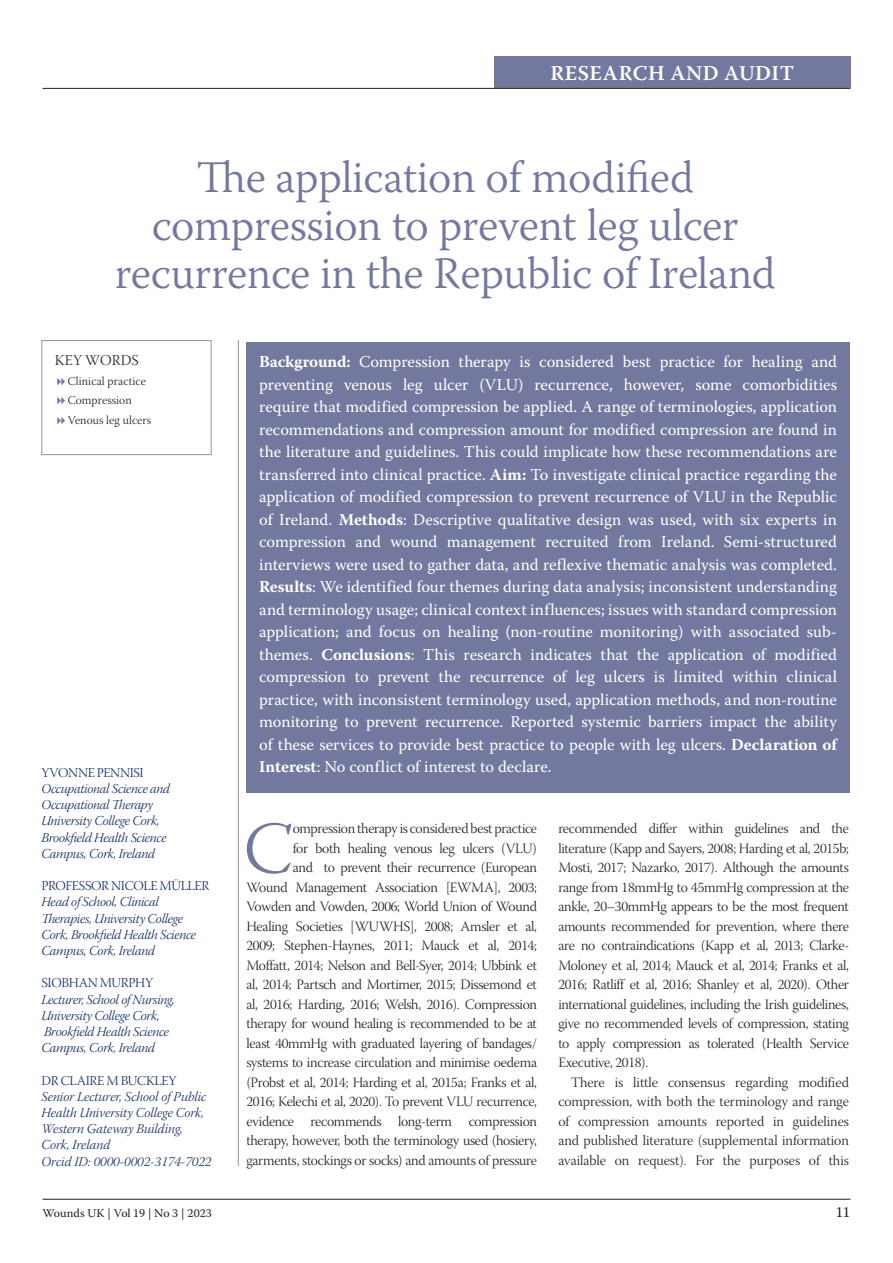
<style>
.page{position:relative;width:893px;height:1263px;background:#fff}
.page>*{position:absolute;margin:0;border:0;box-sizing:border-box;transform-origin:0 0}
.First_paragraph{font:73.35px "Warnock Pro Light Subh";color:#73789f}
.Article_title{font:300 45px/48px "Warnock Pro";letter-spacing:-.01em;color:#73789f;text-align:center}
.t1{font:600 21px "Warnock Pro";letter-spacing:.025em;color:#fff}
.Abstract{font:16.5px/22.5px "Warnock Pro";color:#fff;text-align:justify}
.t2{font:15px "Warnock Pro Light Subh";letter-spacing:.01em;color:#231f20}
.t3{font:15px "Warnock Pro";color:#231f20}
.First_paragraph-2{font:14.25px/19.5px "Warnock Pro Light Subh";letter-spacing:-.02em;color:#231f20;text-align:right}
.Paragraph_indented{font:14.25px/19.5px "Warnock Pro Light Subh";color:#231f20;text-align:justify}
.Author_s_details{font:13.5px/16.2px "Warnock Pro Light It Subh";letter-spacing:-.02em;color:#0f2d65}
.Author_s_details-2{font:13.5px/16.2px "Warnock Pro Light It Subh";color:#0f2d65}
.Author_s_details_nam{font:13.5px "Warnock Pro Light Subh";letter-spacing:-.025em;color:#0f2d65}
.t4{font:12px "Warnock Pro Light Subh";letter-spacing:.01em;color:#231f20}
.t5{font:12px "Warnock Pro";letter-spacing:-.005em;color:#231f20}
.s1{font-weight:700}
</style>
<div class="page">
<div style="left:494px;top:57px;width:356px;height:31px;background:#73789f"></div>
<hr style="left:43px;top:88px;width:807px;height:1px;background:#231f20">
<hr style="left:43px;top:1199px;width:807px;height:1px;background:#231f20">
<hr style="left:238px;top:340px;width:1px;height:826px;background:#939598">
<div style="left:246px;top:342px;width:604px;height:451px;background:#73789f"></div>
<div style="left:41px;top:340px;width:171px;height:115px;border:1px solid #939598"></div>
<p class="t1" style="left:550px;top:60px;width:245px">RESEARCH AND AUDIT</p>
<p class="Article_title" style="left:115px;top:152px;width:663px">The application of modified compression to prevent leg ulcer recurrence in the Republic of Ireland</p>
<p class="t2" style="left:55px;top:352px;width:85px">KEY WORDS</p>
<p class="t4" style="left:68px;top:374px;width:80px">Clinical practice</p>
<p class="t4" style="left:68px;top:394px;width:66px">Compression</p>
<p class="t4" style="left:68px;top:413px;width:85px">Venous leg ulcers</p>
<p class="Author_s_details_nam" style="left:42px;top:765px;width:104px">YVONNE PENNISI</p>
<p class="Author_s_details" style="left:41px;top:782px;width:130px">Occupational Science and<br>Occupational Therapy<br>University College Cork,<br>Brookfield Health Science<br>Campus, Cork, Ireland</p>
<p class="Author_s_details_nam" style="left:42px;top:878px;width:169px">PROFESSOR NICOLE MÜLLER</p>
<p class="Author_s_details" style="left:41px;top:895px;width:156px">Head of School, Clinical<br>Therapies, University College<br>Cork, Brookfield Health Science<br>Campus, Cork, Ireland</p>
<p class="Author_s_details_nam" style="left:42px;top:976px;width:113px">SIOBHAN MURPHY</p>
<p class="Author_s_details" style="left:41px;top:992px;width:135px">Lecturer, School of Nursing,<br>University College Cork,<br>Brookfield Health Science<br>Campus, Cork, Ireland</p>
<p class="Author_s_details_nam" style="left:42px;top:1073px;width:137px">DR CLAIRE M BUCKLEY</p>
<p class="Author_s_details-2" style="left:41px;top:1090px;width:166px">Senior Lecturer, School of Public<br>Health University College Cork,<br>Western Gateway Building,<br>Cork, Ireland</p>
<p class="Author_s_details-2" style="left:41px;top:1154px;width:172px">Orcid ID: 0000-0002-3174-7022</p>
<p class="Abstract" style="left:259px;top:350px;width:579px"><span class="s1">Background:</span> Compression therapy is considered best practice for healing and preventing venous leg ulcer (VLU) recurrence, however, some comorbidities require that modified compression be applied. A range of terminologies, application recommendations and compression amount for modified compression are found in the literature and guidelines. This could implicate how these recommendations are transferred into clinical practice. <span class="s1">Aim:</span> To investigate clinical practice regarding the application of modified compression to prevent recurrence of VLU in the Republic of Ireland. <span class="s1">Methods</span>: Descriptive qualitative design was used, with six experts in compression and wound management recruited from Ireland. Semi-structured interviews were used to gather data, and reflexive thematic analysis was completed.<br><span class="s1">Results</span>: We identified four themes during data analysis; inconsistent understanding and terminology usage; clinical context influences; issues with standard compression application; and focus on healing (non-routine monitoring) with associated sub&shy;themes. <span class="s1">Conclusions</span>: This research indicates that the application of modified compression to prevent the recurrence of leg ulcers is limited within clinical practice, with inconsistent terminology used, application methods, and non-routine monitoring to prevent recurrence. Reported systemic barriers impact the ability of these services to provide best practice to people with leg ulcers. <span class="s1">Declaration of Interest</span>: No conflict of interest to declare.</p>
<p class="First_paragraph" style="left:244px;top:809px;width:50px">C</p>
<p class="First_paragraph-2" style="left:246px;top:821px;width:292px">ompression therapy is considered best practice<br>for both healing venous leg ulcers (VLU)<br>and to prevent their recurrence (European<br>Wound Management Association [EWMA], 2003; Vowden and Vowden, 2006; World Union of Wound Healing Societies [WUWHS], 2008; Amsler et al, 2009; Stephen-Haynes, 2011; Mauck et al, 2014; Moffatt, 2014; Nelson and Bell-Syer, 2014; Ubbink et al, 2014; Partsch and Mortimer, 2015; Dissemond et al, 2016; Harding, 2016; Welsh, 2016). Compression therapy for wound healing is recommended to be at least 40mmHg with graduated layering of bandages/ systems to increase circulation and minimise oedema (Probst et al, 2014; Harding et al, 2015a; Franks et al, 2016; Kelechi et al, 2020). To prevent VLU recurrence, evidence recommends long-term compression therapy, however, both the terminology used (hosiery, garments, stockings or socks) and amounts of pressure</p>
<p class="First_paragraph-2" style="left:558px;top:821px;width:292px;text-align:justify">recommended differ within guidelines and the literature (Kapp and Sayers, 2008; Harding et al, 2015b; Mosti, 2017; Nazarko, 2017). Although the amounts range from 18mmHg to 45mmHg compression at the ankle, 20–30mmHg appears to be the most frequent amounts recommended for prevention, where there are no contraindications (Kapp et al, 2013; Clarke-Moloney et al, 2014; Mauck et al, 2014; Franks et al, 2016; Ratliff et al, 2016; Shanley et al, 2020). Other international guidelines, including the Irish guidelines, give no recommended levels of compression, stating to apply compression as tolerated (Health Service Executive, 2018).</p>
<p class="Paragraph_indented" style="left:558px;top:1074px;width:292px;text-indent:13px">There is little consensus regarding modified compression, with both the terminology and range of compression amounts reported in guidelines and published literature (supplemental information available on request). For the purposes of this</p>
<p class="t5" style="left:43px;top:1205px;width:171px">Wounds UK | Vol 19 | No 3 | 2023</p>
<p class="t3" style="left:836px;top:1203px;width:16px">11</p>
</div>
